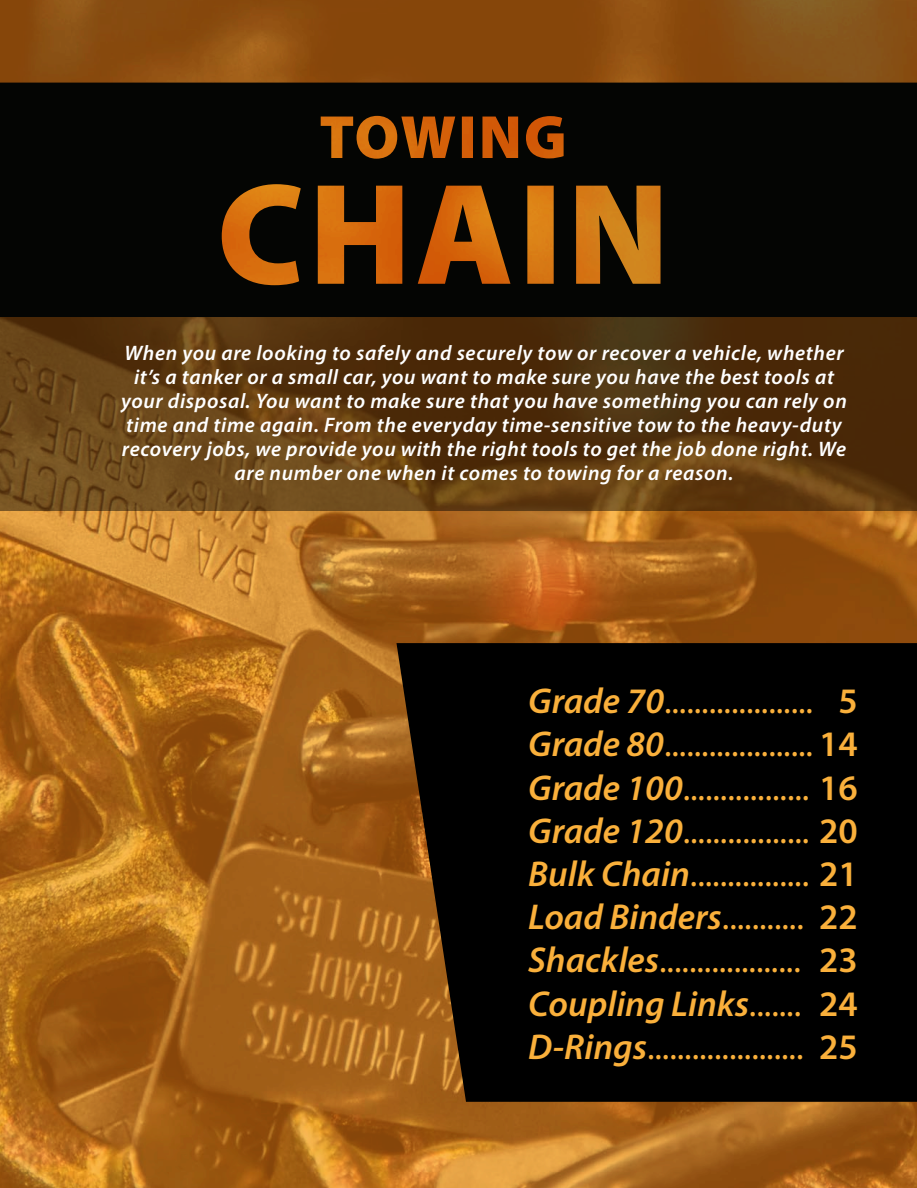
<style>
.page{position:relative;width:917px;height:1188px;background:#fff}
.page>*{position:absolute;margin:0;border:0;box-sizing:border-box;transform-origin:0 0}
.Part_No{font:36px "Myriad Pro";color:#fab03b}
.t1{font:italic 600 36px "Myriad Pro";color:#fab03b}
.t2{font:600 36px "Myriad Pro";color:#fab03b}
.Part_No-2{font:italic 600 21px/24px "Myriad Pro";letter-spacing:.03em;color:#fff;text-align:center}
.s1{font-weight:600;font-style:italic}
.s2{font-weight:600}
.s3{font-weight:400;font-style:normal}
.s4{font-style:normal}
</style>
<div class="page">
<img style="left:0;top:0;width:916px;height:1186px">
<div style="left:396px;top:643px;width:521px;height:458px;background:#000"></div>
<svg style="left:0;top:83px;width:917px;height:234px;background:#211304"></svg>
<svg style="left:0;top:317px;width:917px;height:193px;background:#5a3810"></svg>
<p class="Part_No-2" style="left:121px;top:340px;width:727px">When you are looking to safely and securely tow or recover a vehicle, whether it’s a tanker or a small car, you want to make sure you have the best tools at your disposal. You want to make sure that you have something you can rely on time and time again. From the everyday time-sensitive tow to the heavy-duty recovery jobs, we provide you with the right tools to get the job done right. We are number one when it comes to towing for a reason.</p>
<p class="Part_No" style="left:528px;top:678px;width:286px"><span class="s1">Grade 70</span>....................</p>
<p class="Part_No" style="left:528px;top:722px;width:331px"><span class="s1">Grade 80</span>.................... <span class="s2">14</span></p>
<p class="Part_No" style="left:528px;top:765px;width:331px"><span class="s1">Grade 100</span>................. <span class="s2">16</span></p>
<p class="Part_No" style="left:528px;top:808px;width:331px"><span class="s1">Grade 120</span>................. <span class="s2">20</span></p>
<p class="Part_No" style="left:528px;top:851px;width:331px"><span class="s1">Bulk Chain</span>................ <span class="s2">21</span></p>
<p class="t1" style="left:528px;top:894px;width:331px">Load Binders<span class="s3">...........</span> <span class="s4">22</span></p>
<p class="Part_No" style="left:528px;top:938px;width:274px"><span class="s1">Shackles</span>...................</p>
<p class="t1" style="left:528px;top:980px;width:274px">Coupling Links<span class="s3">.......</span></p>
<p class="Part_No" style="left:528px;top:1024px;width:331px"><span class="s1">D-Rings</span>..................... <span class="s2">25</span></p>
<p class="t2" style="left:838px;top:678px;width:21px">5</p>
<p class="t2" style="left:819px;top:937px;width:40px">23</p>
<p class="t2" style="left:819px;top:980px;width:40px">24</p>
</div>
